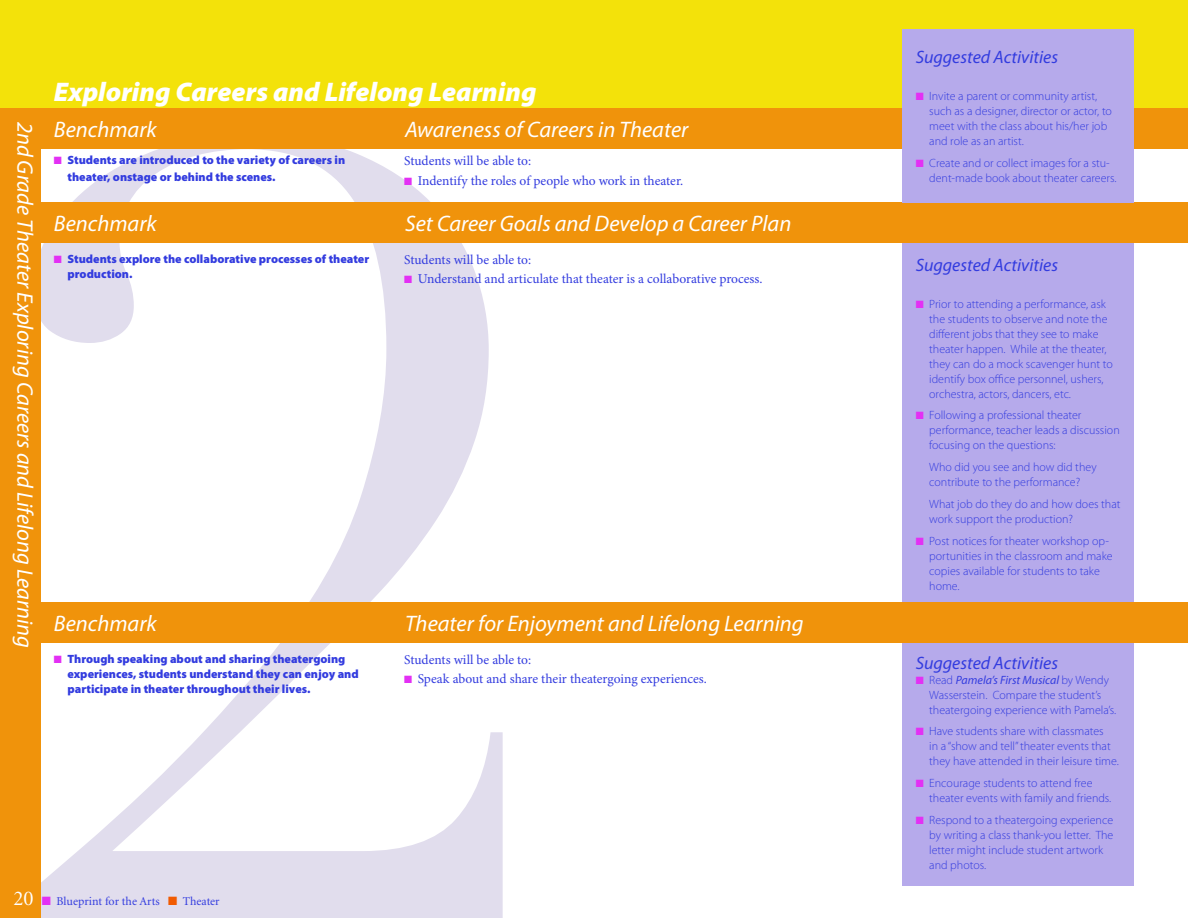
<style>
.page{position:relative;width:1188px;height:918px;background:#fff}
.page>*{position:absolute;margin:0;border:0;box-sizing:border-box;transform-origin:0 0}
.t1{font:italic 900 27px "Myriad Pro";color:#fff}
.t2{font:italic 22.5px "Myriad Pro";color:#fff}
.t3{font:italic 18px "Myriad Pro";color:#333cdf}
.t4{font:13.5px "Minion Pro";color:#333cdf}
.t5{font:300 12px/15px "Myriad Pro";color:#333cdf}
.t6{font:900 12px/15px "Myriad Pro";color:#333cdf}
.t7{font:12px "Minion";color:#333cdf}
.s1{color:#e330f4}
.s2{font-size:21px;color:#fff}
.s3{color:#f15b02}
.s4{font-weight:400;font-style:italic}
</style>
<div class="page">
<div style="left:0;top:0;width:1188px;height:108px;background:#f3e20a"></div>
<svg style="left:40px;top:148px;width:463px;height:770px"></svg>
<div style="left:902px;top:639px;width:232px;height:246px;background:#b6aaeb"></div>
<div style="left:0;top:202px;width:1188px;height:41px;background:#f0930b"></div>
<div style="left:0;top:108px;width:1188px;height:40px;background:#f0930b"></div>
<div style="left:902px;top:29px;width:232px;height:173px;background:#b6aaeb"></div>
<div style="left:902px;top:243px;width:232px;height:361px;background:#b6aaeb"></div>
<div style="left:0;top:602px;width:1188px;height:40px;background:#f0930b"></div>
<div style="left:0;top:119px;width:40px;height:799px;background:#f0930b"></div>
<h2 class="t2" style="left:37px;top:122px;width:528px;rotate:90deg">2nd Grade Theater Exploring Careers and Lifelong Learning</h2>
<h1 class="t1" style="left:54px;top:76px;width:484px">Exploring Careers and Lifelong Learning</h1>
<h2 class="t2" style="left:54px;top:118px;width:104px">Benchmark</h2>
<h2 class="t2" style="left:405px;top:118px;width:285px">Awareness of Careers in Theater</h2>
<p class="t6" style="left:67px;top:152px;width:279px;line-height:16.5px;text-indent:-14px"><span class="s1">■</span> Students are introduced to the variety of careers in theater, onstage or behind the scenes.</p>
<p class="t4" style="left:404px;top:153px;width:128px">Students will be able to:</p>
<p class="t4" style="left:404px;top:172px;width:281px"><span class="s1">■</span> Indentify the roles of people who work in theater.</p>
<h2 class="t2" style="left:54px;top:211px;width:104px">Benchmark</h2>
<h2 class="t2" style="left:405px;top:211px;width:388px">Set Career Goals and Develop a Career Plan</h2>
<p class="t6" style="left:67px;top:251px;width:303px;text-indent:-14px"><span class="s1">■</span> Students explore the collaborative processes of theater production.</p>
<p class="t4" style="left:404px;top:251px;width:128px">Students will be able to:</p>
<p class="t4" style="left:404px;top:271px;width:360px"><span class="s1">■</span> Understand and articulate that theater is a collaborative process.</p>
<h2 class="t2" style="left:54px;top:611px;width:104px">Benchmark</h2>
<h2 class="t2" style="left:405px;top:611px;width:400px">Theater for Enjoyment and Lifelong Learning</h2>
<p class="t6" style="left:67px;top:652px;width:293px;text-indent:-14px"><span class="s1">■</span> Through speaking about and sharing theatergoing experiences, students understand they can enjoy and participate in theater throughout their lives.</p>
<p class="t4" style="left:404px;top:651px;width:128px">Students will be able to:</p>
<p class="t4" style="left:404px;top:671px;width:304px"><span class="s1">■</span> Speak about and share their theatergoing experiences.</p>
<p class="t7" style="left:13px;top:895px;width:208px"><span class="s2">20</span> <span class="s1">■</span> Blueprint for the Arts <span class="s3">■</span> Theater</p>
<h3 class="t3" style="left:916px;top:48px;width:144px">Suggested Activities</h3>
<p class="t5" style="left:929px;top:89px;width:184px;text-indent:-14px"><span class="s1">■</span> Invite a parent or community artist, such as a designer, director or actor, to meet with the class about his/her job and role as an artist.</p>
<p class="t5" style="left:929px;top:156px;width:189px;text-indent:-14px"><span class="s1">■</span> Create and or collect images for a stu&shy;dent-made book about theater careers.</p>
<h3 class="t3" style="left:916px;top:255px;width:144px">Suggested Activities</h3>
<p class="t5" style="left:929px;top:296px;width:185px;text-indent:-14px"><span class="s1">■</span> Prior to attending a performance, ask the students to observe and note the different jobs that they see to make theater happen. While at the theater, they can do a mock scavenger hunt to identify box office personnel, ushers, orchestra, actors, dancers, etc.</p>
<p class="t5" style="left:929px;top:408px;width:192px;text-indent:-14px"><span class="s1">■</span> Following a professional theater performance, teacher leads a discussion focusing on the questions:</p>
<p class="t5" style="left:929px;top:460px;width:169px">Who did you see and how did they contribute to the performance?</p>
<p class="t5" style="left:929px;top:497px;width:193px">What job do they do and how does that work support the production?</p>
<p class="t5" style="left:929px;top:533px;width:185px;text-indent:-14px"><span class="s1">■</span> Post notices for theater workshop op&shy;portunities in the classroom and make copies available for students to take home.</p>
<h3 class="t3" style="left:916px;top:653px;width:144px">Suggested Activities</h3>
<p class="t5" style="left:929px;top:672px;width:188px;text-indent:-14px"><span class="s1">■</span> Read <span class="s4">Pamela’s First Musical</span> by Wendy<br>Wasserstein. Compare the student’s theatergoing experience with Pamela’s.</p>
<p class="t5" style="left:929px;top:724px;width:191px;text-indent:-14px"><span class="s1">■</span> Have students share with classmates<br>in a “show and tell” theater events that they have attended in their leisure time.</p>
<p class="t5" style="left:929px;top:776px;width:184px;text-indent:-14px"><span class="s1">■</span> Encourage students to attend free theater events with family and friends.</p>
<p class="t5" style="left:929px;top:813px;width:186px;text-indent:-14px"><span class="s1">■</span> Respond to a theatergoing experience by writing a class thank-you letter. The letter might include student artwork and photos.</p>
</div>
